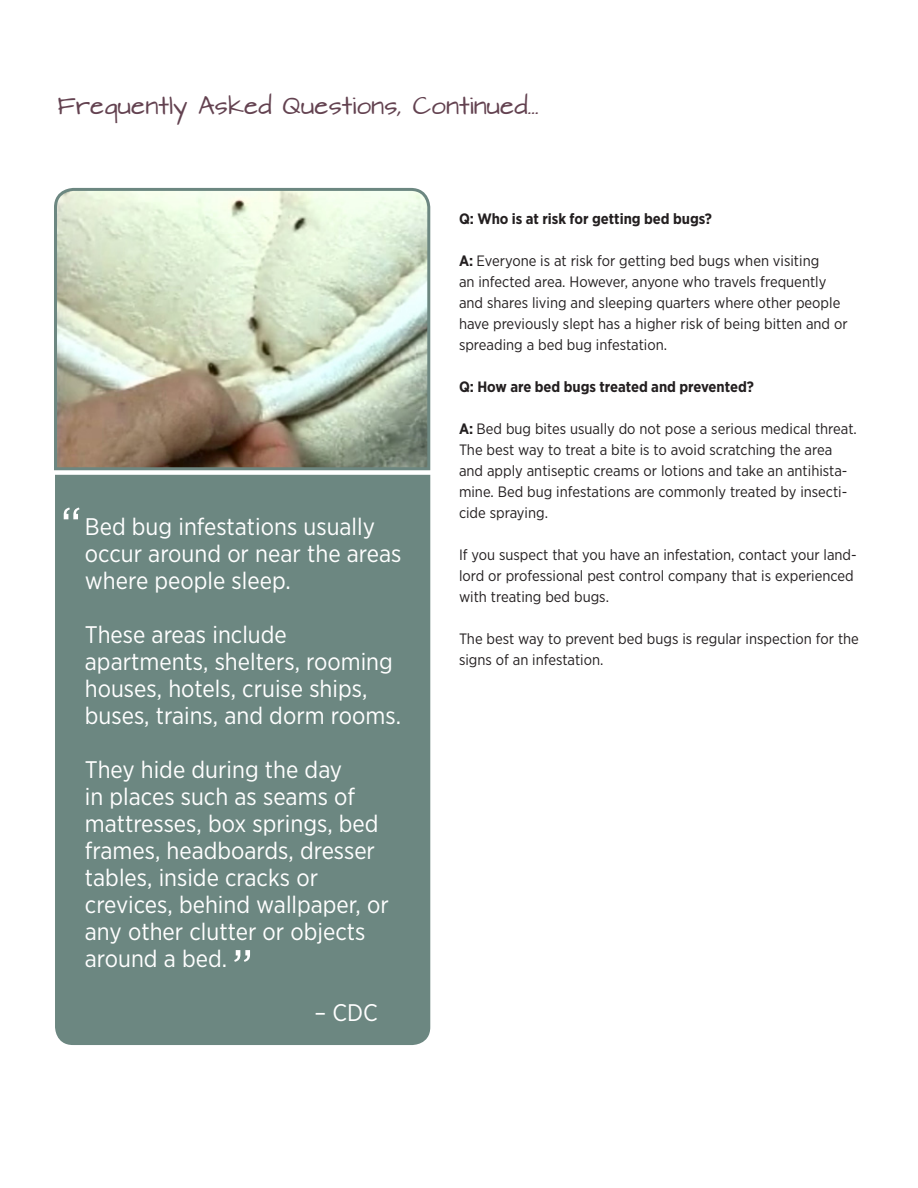
<style>
.page{position:relative;width:918px;height:1188px;background:#fff}
.page>*{position:absolute;margin:0;border:0;box-sizing:border-box;transform-origin:0 0}
.t1{font:52.5px "Gotham Narrow";color:#fff}
.t2{font:24px/27px "Gotham Narrow";color:#fff}
.t3{font:21px "Architects Daughter";color:#634250}
.t4{font:15px/21px "Gotham Narrow";color:#231f20}
.t5{font:700 15px "Gotham Narrow";color:#231f20}
.s1{font-weight:700}
</style>
<div class="page">
<div style="left:55px;top:475px;width:375px;height:570px;background:#6c8781"></div>
<svg style="left:54px;top:187px;width:377px;height:284px"></svg>
<p class="t3" style="left:58px;top:94px;width:483px">Frequently Asked Questions, Continued...</p>
<p class="t1" style="left:60px;top:493px;width:23px">“</p>
<p class="t2" style="left:85px;top:513px;width:318px">Bed bug infestations usually occur around or near the areas where people sleep.</p>
<p class="t2" style="left:85px;top:621px;width:318px">These areas include apartments, shelters, rooming houses, hotels, cruise ships, buses, trains, and dorm rooms.</p>
<p class="t2" style="left:85px;top:756px;width:306px">They hide during the day<br>in places such as seams of mattresses, box springs, bed frames, headboards, dresser tables, inside cracks or crevices, behind wallpaper, or any other clutter or objects around a bed.</p>
<p class="t2" style="left:314px;top:999px;width:65px">– CDC</p>
<p class="t1" style="left:232px;top:936px;width:23px">”</p>
<p class="t5" style="left:459px;top:209px;width:255px">Q: Who is at risk for getting bed bugs?</p>
<p class="t4" style="left:459px;top:250px;width:390px"><span class="s1">A:</span> Everyone is at risk for getting bed bugs when visiting<br>an infected area. However, anyone who travels frequently and shares living and sleeping quarters where other people have previously slept has a higher risk of being bitten and or spreading a bed bug infestation.</p>
<p class="t5" style="left:459px;top:377px;width:297px">Q: How are bed bugs treated and prevented?</p>
<p class="t4" style="left:459px;top:418px;width:399px"><span class="s1">A:</span> Bed bug bites usually do not pose a serious medical threat.<br>The best way to treat a bite is to avoid scratching the area and apply antiseptic creams or lotions and take an antihista&shy;mine. Bed bug infestations are commonly treated by insecti&shy;cide spraying.</p>
<p class="t4" style="left:459px;top:544px;width:399px">If you suspect that you have an infestation, contact your land&shy;lord or professional pest control company that is experienced with treating bed bugs.</p>
<p class="t4" style="left:459px;top:628px;width:401px">The best way to prevent bed bugs is regular inspection for the signs of an infestation.</p>
</div>
